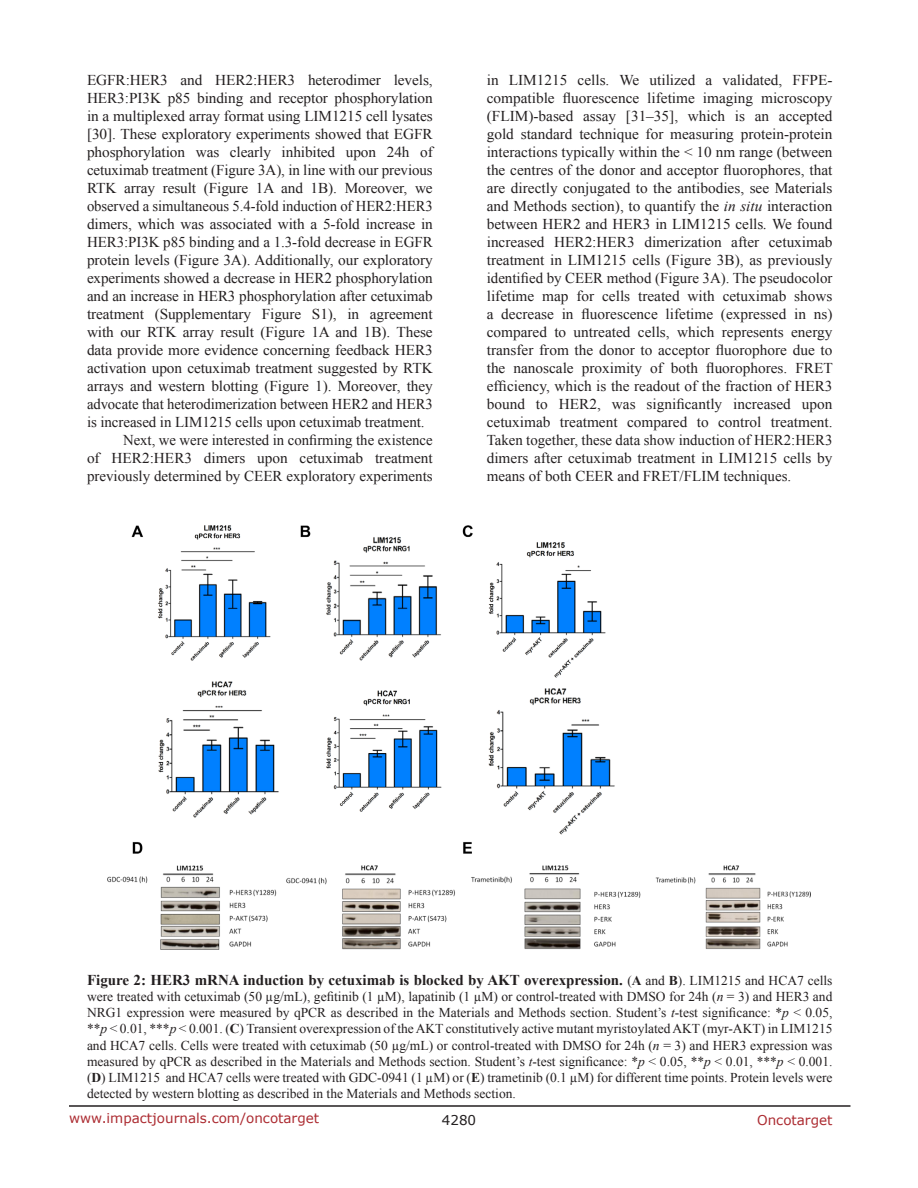
<style>
.page{position:relative;width:918px;height:1188px;background:#fff}
.page>*{position:absolute;margin:0;border:0;box-sizing:border-box;transform-origin:0 0}
.BodyText{font:15px/18px "Times New Roman";color:#231f20;text-align:justify}
.FigureText{font:700 15px "Times New Roman";color:#231f20}
.FigureText-2{font:13.5px/16.2px "Times New Roman";color:#231f20;text-align:justify}
.t1{font:13.5px "Verdana";color:#ac2b31}
.t2{font:13.5px "Verdana";color:#231f20}
.s1{font-style:italic}
.s2{font-weight:400;font-size:13.5px}
.s3{font-size:13.5px}
.s4{font-weight:700}
</style>
<div class="page">
<hr style="left:69px;top:1105px;width:781px;height:2px;background:#231f20">
<img style="left:108px;top:525px;width:702px;height:424px">
<p class="BodyText" style="left:87px;top:71px;width:347px">EGFR:HER3 and HER2:HER3 heterodimer levels, HER3:PI3K p85 binding and receptor phosphorylation in a multiplexed array format using LIM1215 cell lysates [30]. These exploratory experiments showed that EGFR phosphorylation was clearly inhibited upon 24h of cetuximab treatment (Figure 3A), in line with our previous RTK array result (Figure 1A and 1B). Moreover, we observed a simultaneous 5.4-fold induction of HER2:HER3 dimers, which was associated with a 5-fold increase in HER3:PI3K p85 binding and a 1.3-fold decrease in EGFR protein levels (Figure 3A). Additionally, our exploratory experiments showed a decrease in HER2 phosphorylation and an increase in HER3 phosphorylation after cetuximab treatment (Supplementary Figure S1), in agreement with our RTK array result (Figure 1A and 1B). These data provide more evidence concerning feedback HER3 activation upon cetuximab treatment suggested by RTK arrays and western blotting (Figure 1). Moreover, they advocate that heterodimerization between HER2 and HER3 is increased in LIM1215 cells upon cetuximab treatment.</p>
<p class="BodyText" style="left:87px;top:431px;width:347px;text-indent:36px">Next, we were interested in confirming the existence of HER2:HER3 dimers upon cetuximab treatment previously determined by CEER exploratory experiments</p>
<p class="BodyText" style="left:487px;top:71px;width:348px">in LIM1215 cells. We utilized a validated, FFPE&shy;compatible fluorescence lifetime imaging microscopy (FLIM)-based assay [31–35], which is an accepted gold standard technique for measuring protein-protein interactions typically within the &lt; 10 nm range (between the centres of the donor and acceptor fluorophores, that are directly conjugated to the antibodies, see Materials and Methods section), to quantify the <span class="s1">in situ</span> interaction between HER2 and HER3 in LIM1215 cells<span class="s1">.</span> We found increased HER2:HER3 dimerization after cetuximab treatment in LIM1215 cells (Figure 3B), as previously identified by CEER method (Figure 3A). The pseudocolor lifetime map for cells treated with cetuximab shows a decrease in fluorescence lifetime (expressed in ns) compared to untreated cells, which represents energy transfer from the donor to acceptor fluorophore due to the nanoscale proximity of both fluorophores. FRET efficiency, which is the readout of the fraction of HER3 bound to HER2, was significantly increased upon cetuximab treatment compared to control treatment.<br>Taken together, these data show induction of HER2:HER3 dimers after cetuximab treatment in LIM1215 cells by means of both CEER and FRET/FLIM techniques.</p>
<p class="FigureText" style="left:87px;top:969px;width:747px">Figure 2: HER3 mRNA induction by cetuximab is blocked by AKT overexpression. <span class="s2">(</span><span class="s3">A</span> <span class="s2">and</span> <span class="s3">B</span><span class="s2">). LIM1215 and HCA7 cells</span></p>
<p class="FigureText-2" style="left:87px;top:988px;width:747px">were treated with cetuximab (50 µg/mL), gefitinib (1 µM), lapatinib (1 µM) or control-treated with DMSO for 24h (<span class="s1">n</span> = 3) and HER3 and NRG1 expression were measured by qPCR as described in the Materials and Methods section. Student’s <span class="s1">t</span>-test significance: *<span class="s1">p</span> &lt; 0.05, **<span class="s1">p</span> &lt; 0.01, ***<span class="s1">p</span> &lt; 0.001. (<span class="s4">C</span>) Transient overexpression of the AKT constitutively active mutant myristoylated AKT (myr-AKT) in LIM1215 and HCA7 cells. Cells were treated with cetuximab (50 µg/mL) or control-treated with DMSO for 24h (<span class="s1">n</span> = 3) and HER3 expression was measured by qPCR as described in the Materials and Methods section. Student’s <span class="s1">t</span>-test significance: *<span class="s1">p</span> &lt; 0.05, **<span class="s1">p</span> &lt; 0.01, ***<span class="s1">p</span> &lt; 0.001. (<span class="s4">D</span>) LIM1215 and HCA7 cells were treated with GDC-0941 (1 µM) or (<span class="s4">E</span>) trametinib (0.1 µM) for different time points. Protein levels were detected by western blotting as described in the Materials and Methods section.</p>
<p class="t1" style="left:69px;top:1109px;width:252px">www.impactjournals.com/oncotarget</p>
<p class="t2" style="left:442px;top:1111px;width:36px">4280</p>
<p class="t1" style="left:757px;top:1111px;width:77px">Oncotarget</p>
</div>
